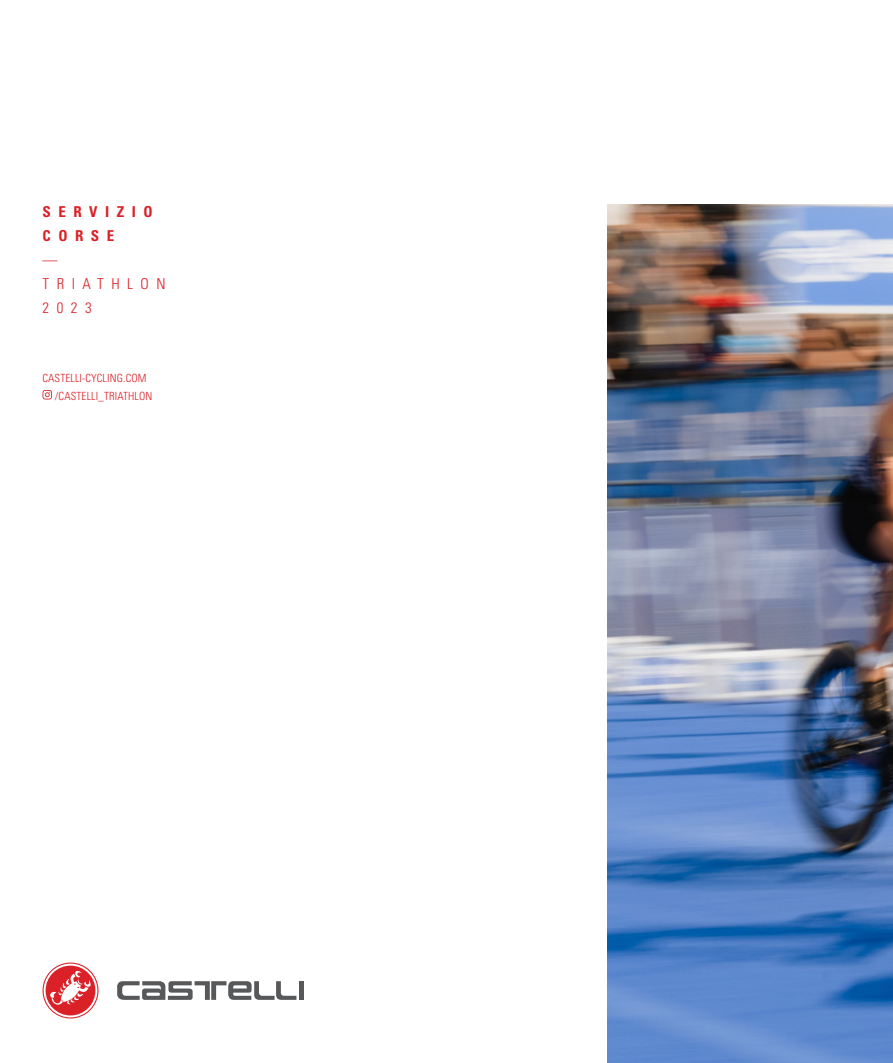
<style>
.page{position:relative;width:893px;height:1063px;background:#fff}
.page>*{position:absolute;margin:0;border:0;box-sizing:border-box;transform-origin:0 0}
.t1{font:15px "Univers LTCYR 47 Light Cond";letter-spacing:.5em;color:#da2128}
.t2{font:15px "Univers LTCYR 67 Bold Cond";letter-spacing:.5em;color:#da2128}
.t3{font:11.25px "Univers LTCYR 47 Light Cond";letter-spacing:.01em;color:#da2128}
</style>
<div class="page">
<svg style="left:117px;top:981px;width:179px;height:19px"></svg>
<div style="left:299px;top:981px;width:5px;height:19px;background:#57585a"></div>
<svg style="left:43px;top:963px;width:56px;height:56px"></svg>
<svg style="left:44px;top:964px;width:53px;height:53px"></svg>
<svg style="left:43px;top:390px;width:9px;height:10px"></svg>
<img style="left:608px;top:205px;width:285px;height:858px">
<p class="t2" style="left:43px;top:202px;width:112px">SERVIZIO</p>
<p class="t2" style="left:43px;top:226px;width:73px">CORSE</p>
<p class="t1" style="left:43px;top:249px;width:16px">—</p>
<p class="t1" style="left:43px;top:273px;width:125px">TRIATHLON</p>
<p class="t1" style="left:43px;top:297px;width:51px">2023</p>
<p class="t3" style="left:43px;top:370px;width:106px">CASTELLI-CYCLING.COM</p>
<p class="t3" style="left:55px;top:388px;width:99px">/CASTELLI_TRIATHLON</p>
</div>
